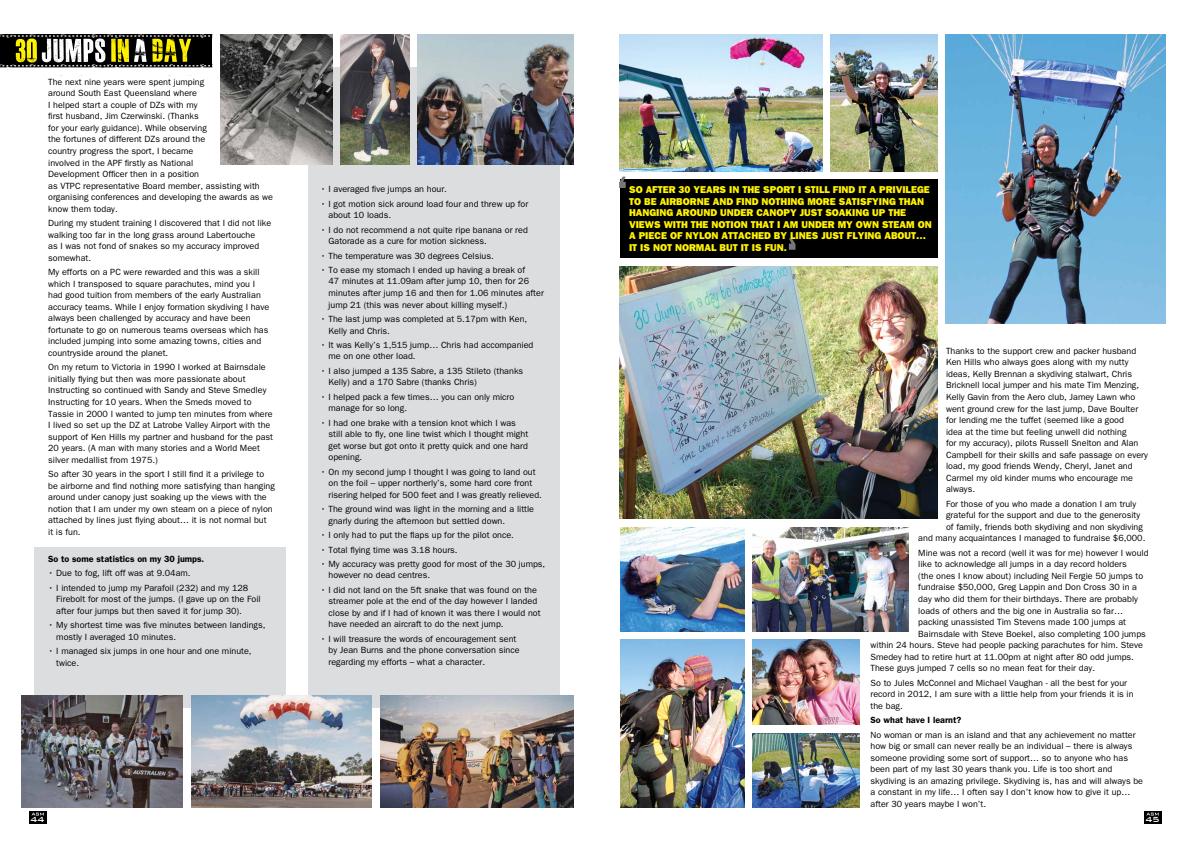
<style>
.page{position:relative;width:1191px;height:842px;background:#fff}
.page>*{position:absolute;margin:0;border:0;box-sizing:border-box;transform-origin:0 0}
.t1{font:800 10px/11.5px "Franklin Gothic";color:#fff200}
.t2{font:500 9.8px "Bank Gothic";color:#fff}
.t3{font:9px/11.5px "Franklin Gothic";color:#000}
.t4{font:600 9px "Franklin Gothic";color:#000}
</style>
<div class="page">
<div style="left:35px;top:547px;width:251px;height:160px;background:#dcddde"></div>
<div style="left:308px;top:67px;width:252px;height:640px;background:#dcddde"></div>
<div style="left:1144px;top:811px;width:17px;height:12px;background:#000"></div>
<svg style="left:1146px;top:813px;width:12px;height:2px"></svg>
<div style="left:29px;top:811px;width:17px;height:12px;background:#000"></div>
<svg style="left:32px;top:813px;width:12px;height:2px"></svg>
<svg style="left:0;top:34px;width:212px;height:42px"></svg>
<img style="left:21px;top:695px;width:161px;height:113px">
<img style="left:220px;top:34px;width:112px;height:130px">
<img style="left:340px;top:34px;width:69px;height:130px">
<img style="left:418px;top:34px;width:155px;height:130px">
<img style="left:191px;top:695px;width:181px;height:113px">
<img style="left:380px;top:695px;width:194px;height:113px">
<div style="left:619px;top:179px;width:318px;height:79px;background:#000"></div>
<svg style="left:789px;top:238px;width:6px;height:12px"></svg>
<svg style="left:619px;top:177px;width:7px;height:11px"></svg>
<img style="left:619px;top:34px;width:203px;height:137px">
<img style="left:831px;top:34px;width:106px;height:137px">
<img style="left:619px;top:267px;width:318px;height:252px">
<img style="left:946px;top:34px;width:219px;height:290px">
<img style="left:620px;top:527px;width:124px;height:104px">
<img style="left:753px;top:527px;width:156px;height:104px">
<img style="left:620px;top:639px;width:124px;height:169px">
<img style="left:753px;top:639px;width:106px;height:85px">
<img style="left:753px;top:733px;width:106px;height:75px">
<p class="t3" style="left:48px;top:76px;width:226px">The next nine years were spent jumping<br>around South East Queensland where<br>I helped start a couple of DZs with my<br>first husband, Jim Czerwinski. (Thanks<br>for your early guidance). While observing<br>the fortunes of different DZs around the<br>country progress the sport, I became<br>involved in the APF firstly as National<br>Development Officer then in a position<br>as VTPC representative Board member, assisting with organising conferences and developing the awards as we know them today.</p>
<p class="t3" style="left:48px;top:217px;width:225px">During my student training I discovered that I did not like walking too far in the long grass around Labertouche<br>as I was not fond of snakes so my accuracy improved somewhat.</p>
<p class="t3" style="left:48px;top:266px;width:223px">My efforts on a PC were rewarded and this was a skill which I transposed to square parachutes, mind you I had good tuition from members of the early Australian accuracy teams. While I enjoy formation skydiving I have always been challenged by accuracy and have been fortunate to go on numerous teams overseas which has included jumping into some amazing towns, cities and countryside around the planet.</p>
<p class="t3" style="left:48px;top:362px;width:226px">On my return to Victoria in 1990 I worked at Bairnsdale initially flying but then was more passionate about Instructing so continued with Sandy and Steve Smedley Instructing for 10 years. When the Smeds moved to Tassie in 2000 I wanted to jump ten minutes from where I lived so set up the DZ at Latrobe Valley Airport with the support of Ken Hills my partner and husband for the past 20 years. (A man with many stories and a World Meet silver medallist from 1975.)</p>
<p class="t3" style="left:48px;top:468px;width:228px">So after 30 years in the sport I still find it a privilege to be airborne and find nothing more satisfying than hanging around under canopy just soaking up the views with the notion that I am under my own steam on a piece of nylon attached by lines just flying about… it is not normal but<br>it is fun.</p>
<p class="t4" style="left:48px;top:554px;width:158px">So to some statistics on my 30 jumps.</p>
<p class="t3" style="left:48px;top:568px;width:144px">• Due to fog, lift off was at 9.04am.</p>
<p class="t3" style="left:56px;top:582px;width:206px;text-indent:-8px">• I intended to jump my Parafoil (232) and my 128<br>Firebolt for most of the jumps. (I gave up on the Foil after four jumps but then saved it for jump 30).</p>
<p class="t3" style="left:56px;top:619px;width:211px;text-indent:-8px">• My shortest time was five minutes between landings, mostly I averaged 10 minutes.</p>
<p class="t3" style="left:56px;top:645px;width:197px;text-indent:-8px">• I managed six jumps in one hour and one minute, twice.</p>
<p class="t3" style="left:320px;top:184px;width:128px">• I averaged five jumps an hour.</p>
<p class="t3" style="left:328px;top:198px;width:201px;text-indent:-8px">• I got motion sick around load four and threw up for about 10 loads.</p>
<p class="t3" style="left:328px;top:224px;width:201px;text-indent:-8px">• I do not recommend a not quite ripe banana or red<br>Gatorade as a cure for motion sickness.</p>
<p class="t3" style="left:320px;top:250px;width:175px">• The temperature was 30 degrees Celsius.</p>
<p class="t3" style="left:328px;top:264px;width:217px;text-indent:-8px">• To ease my stomach I ended up having a break of<br>47 minutes at 11.09am after jump 10, then for 26 minutes after jump 16 and then for 1.06 minutes after jump 21 (this was never about killing myself.)</p>
<p class="t3" style="left:328px;top:313px;width:200px;text-indent:-8px">• The last jump was completed at 5.17pm with Ken,<br>Kelly and Chris.</p>
<p class="t3" style="left:328px;top:339px;width:206px;text-indent:-8px">• It was Kelly’s 1,515 jump… Chris had accompanied me on one other load.</p>
<p class="t3" style="left:328px;top:365px;width:196px;text-indent:-8px">• I also jumped a 135 Sabre, a 135 Stileto (thanks<br>Kelly) and a 170 Sabre (thanks Chris)</p>
<p class="t3" style="left:328px;top:391px;width:187px;text-indent:-8px">• I helped pack a few times… you can only micro manage for so long.</p>
<p class="t3" style="left:328px;top:417px;width:201px;text-indent:-8px">• I had one brake with a tension knot which I was still able to fly, one line twist which I thought might get worse but got onto it pretty quick and one hard opening.</p>
<p class="t3" style="left:328px;top:466px;width:215px;text-indent:-8px">• On my second jump I thought I was going to land out on the foil – upper northerly’s, some hard core front risering helped for 500 feet and I was greatly relieved.</p>
<p class="t3" style="left:328px;top:503px;width:207px;text-indent:-8px">• The ground wind was light in the morning and a little gnarly during the afternoon but settled down.</p>
<p class="t3" style="left:320px;top:529px;width:195px">• I only had to put the flaps up for the pilot once.</p>
<p class="t3" style="left:320px;top:544px;width:139px">• Total flying time was 3.18 hours.</p>
<p class="t3" style="left:328px;top:558px;width:218px;text-indent:-8px">• My accuracy was pretty good for most of the 30 jumps, however no dead centres.</p>
<p class="t3" style="left:328px;top:584px;width:214px;text-indent:-8px">• I did not land on the 5ft snake that was found on the streamer pole at the end of the day however I landed close by and if I had of known it was there I would not have needed an aircraft to do the next jump.</p>
<p class="t3" style="left:328px;top:633px;width:192px;text-indent:-8px">• I will treasure the words of encouragement sent by Jean Burns and the phone conversation since regarding my efforts – what a character.</p>
<p class="t1" style="left:629px;top:184px;width:302px;text-indent:100px">IN THE SPORT I STILL FIND IT A PRIVILEGE<br>TO BE AIRBORN E AN D FIND NOTHING MORE SATISFYING THAN<br>HANG</p>
<p class="t1" style="left:629px;top:184px;width:85px">SO AFTER 30 YEARS</p>
<p class="t1" style="left:656px;top:207px;width:108px">ING AROUND UNDER CAN</p>
<p class="t1" style="left:776px;top:207px;width:131px">OPY JUST SOAKING UP THE</p>
<p class="t1" style="left:629px;top:219px;width:129px">VIEWS WITH THE NOTION THAT</p>
<p class="t1" style="left:777px;top:219px;width:155px">I AM UNDER MY OWN STEAM ON</p>
<p class="t1" style="left:629px;top:230px;width:100px">A PIECE OF NYLON ATTACH</p>
<p class="t1" style="left:758px;top:230px;width:169px">ED BY LINES JUST FLYING ABOUT…</p>
<p class="t1" style="left:629px;top:242px;width:68px">IT IS NOT NORMAL</p>
<p class="t1" style="left:719px;top:242px;width:69px">BUT IT IS FUN.</p>
<p class="t3" style="left:946px;top:345px;width:203px">Thanks to the support crew and packer husband Ken Hills who always goes along with my nutty ideas, Kelly Brennan a skydiving stalwart, Chris Bricknell local jumper and his mate Tim Menzing, Kelly Gavin from the Aero club, Jamey Lawn who went ground crew for the last jump, Dave Boulter for lending me the tuffet (seemed like a good<br>idea at the time but feeling unwell did nothing<br>for my accuracy), pilots Russell Snelton and Alan Campbell for their skills and safe passage on every load, my good friends Wendy, Cheryl, Janet and Carmel my old kinder mums who encourage me always.</p>
<p class="t3" style="left:946px;top:498px;width:192px">For those of you who made a donation I am truly</p>
<p class="t3" style="left:946px;top:509px;width:196px">grateful for the support and due to the generosity</p>
<p class="t3" style="left:946px;top:521px;width:198px">of family, friends both skydiving and non skydiving</p>
<p class="t3" style="left:918px;top:533px;width:228px">and many acquaintances I managed to fundraise $6,000.</p>
<p class="t3" style="left:918px;top:547px;width:232px">Mine was not a record (well it was for me) however I would</p>
<p class="t3" style="left:918px;top:559px;width:210px">like to acknowledge all jumps in a day record holders</p>
<p class="t3" style="left:918px;top:570px;width:226px">(the ones I know about) including Neil Fergie 50 jumps to</p>
<p class="t3" style="left:918px;top:582px;width:220px">fundraise $50,000, Greg Lappin and Don Cross 30 in a</p>
<p class="t3" style="left:918px;top:593px;width:221px">day who did them for their birthdays. There are probably</p>
<p class="t3" style="left:918px;top:605px;width:206px">loads of others and the big one in Australia so far…</p>
<p class="t3" style="left:918px;top:616px;width:209px">packing unassisted Tim Stevens made 100 jumps at</p>
<p class="t3" style="left:918px;top:628px;width:229px">Bairnsdale with Steve Boekel, also completing 100 jumps</p>
<p class="t3" style="left:870px;top:639px;width:274px">within 24 hours. Steve had people packing parachutes for him. Steve</p>
<p class="t3" style="left:870px;top:651px;width:265px">Smedey had to retire hurt at 11.00pm at night after 80 odd jumps.</p>
<p class="t3" style="left:870px;top:662px;width:226px">These guys jumped 7 cells so no mean feat for their day.</p>
<p class="t3" style="left:870px;top:677px;width:264px">So to Jules McConnel and Michael Vaughan - all the best for your record in 2012, I am sure with a little help from your friends it is in the bag.</p>
<p class="t4" style="left:870px;top:715px;width:92px">So what have I learnt?</p>
<p class="t3" style="left:870px;top:729px;width:274px">No woman or man is an island and that any achievement no matter how big or small can never really be an individual – there is always someone providing some sort of support… so to anyone who has been part of my last 30 years thank you. Life is too short and skydiving is an amazing privilege. Skydiving is, has and will always be a constant in my life… I often say I don’t know how to give it up… after 30 years maybe I won’t.</p>
<p class="t2" style="left:30px;top:812px;width:16px">44</p>
<p class="t2" style="left:1145px;top:812px;width:16px">45</p>
</div>
